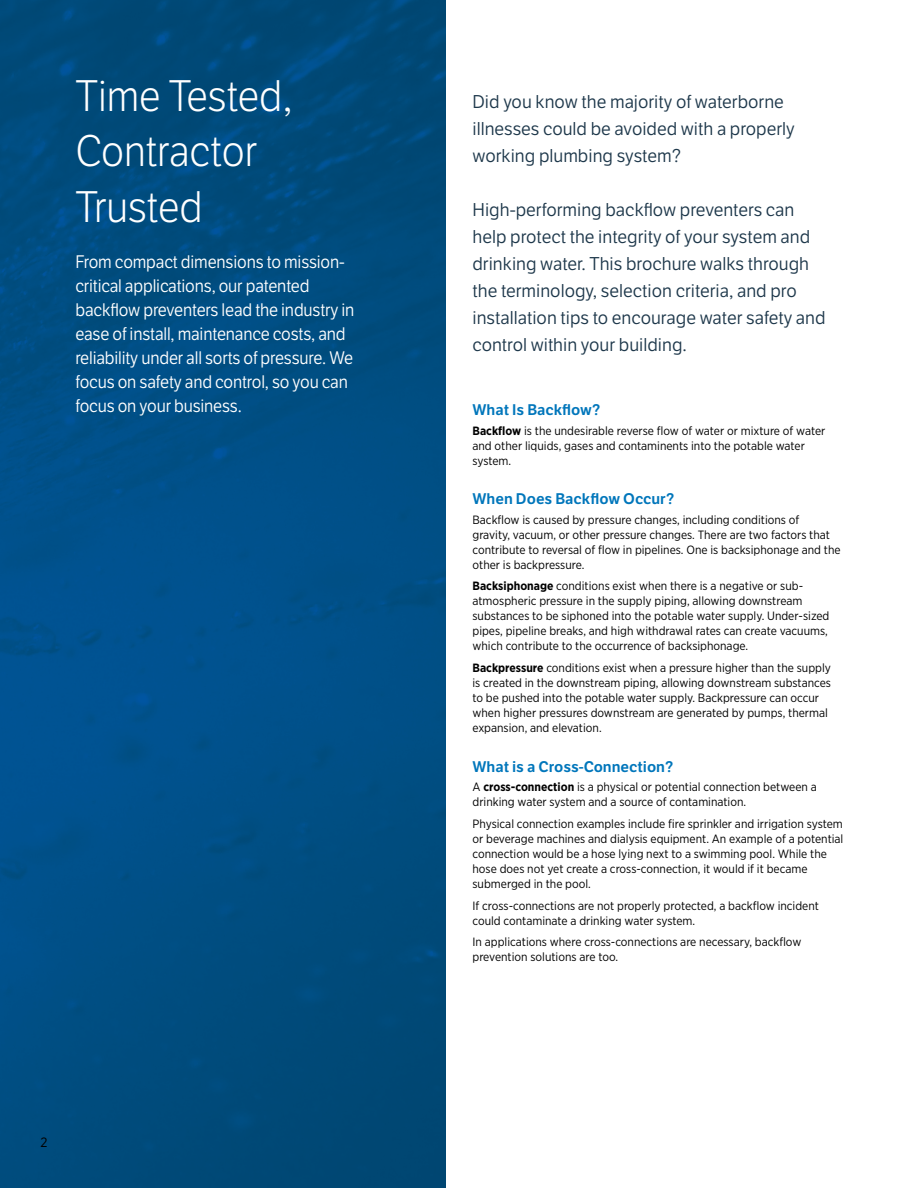
<style>
.page{position:relative;width:918px;height:1188px;background:#fff}
.page>*{position:absolute;margin:0;border:0;box-sizing:border-box;transform-origin:0 0}
.t1{font:42.9px/55.5px "LFT Etica Lt";color:#fff;scale:.95 1}
.t2{font:18px/27px "LFT Etica Bk";color:#1e384b}
.t3{font:17.7px/24px "LFT Etica Bk";letter-spacing:-.01em;color:#fff;scale:.95 1}
.t4{font:15px "LFT Etica SB";color:#0076bb}
.t5{font:13.5px "Gotham Narrow";color:#000}
.t6{font:12px/15px "Gotham Narrow";color:#000}
.s1{font-weight:700}
</style>
<div class="page">
<img style="left:0;top:0;width:446px;height:1188px">
<h1 class="t1" style="left:75px;top:69px;width:230px">Time Tested,<br>Contractor<br>Trusted</h1>
<p class="t3" style="left:75px;top:250px;width:295px">From compact dimensions to mission&shy;critical applications, our patented backflow preventers lead the industry in ease of install, maintenance costs, and reliability under all sorts of pressure. We focus on safety and control, so you can focus on your business.</p>
<p class="t5" style="left:40px;top:1134px;width:9px">2</p>
<h2 class="t2" style="left:472px;top:88px;width:324px">Did you know the majority of waterborne illnesses could be avoided with a properly working plumbing system?</h2>
<p class="t2" style="left:472px;top:196px;width:355px">High-performing backflow preventers can help protect the integrity of your system and drinking water. This brochure walks through the terminology, selection criteria, and pro installation tips to encourage water safety and control within your building.</p>
<p class="t4" style="left:472px;top:401px;width:129px">What Is Backflow?</p>
<p class="t6" style="left:472px;top:423px;width:354px"><span class="s1">Backflow</span> is the undesirable reverse flow of water or mixture of water and other liquids, gases and contaminents into the potable water system.</p>
<p class="t4" style="left:472px;top:490px;width:203px">When Does Backflow Occur?</p>
<p class="t6" style="left:472px;top:512px;width:370px">Backflow is caused by pressure changes, including conditions of<br>gravity, vacuum, or other pressure changes. There are two factors that contribute to reversal of flow in pipelines. One is backsiphonage and the other is backpressure.</p>
<p class="t6" style="left:472px;top:578px;width:358px"><span class="s1">Backsiphonage</span> conditions exist when there is a negative or sub&shy;atmospheric pressure in the supply piping, allowing downstream substances to be siphoned into the potable water supply. Under-sized pipes, pipeline breaks, and high withdrawal rates can create vacuums, which contribute to the occurrence of backsiphonage.</p>
<p class="t6" style="left:472px;top:660px;width:360px"><span class="s1">Backpressure</span> conditions exist when a pressure higher than the supply is created in the downstream piping, allowing downstream substances to be pushed into the potable water supply. Backpressure can occur when higher pressures downstream are generated by pumps, thermal expansion, and elevation.</p>
<p class="t4" style="left:472px;top:757px;width:202px">What is a Cross-Connection?</p>
<p class="t6" style="left:472px;top:779px;width:346px">A <span class="s1">cross-connection</span> is a physical or potential connection between a drinking water system and a source of contamination.</p>
<p class="t6" style="left:472px;top:816px;width:372px">Physical connection examples include fire sprinkler and irrigation system or beverage machines and dialysis equipment. An example of a potential connection would be a hose lying next to a swimming pool. While the hose does not yet create a cross-connection, it would if it became submerged in the pool.</p>
<p class="t6" style="left:472px;top:898px;width:348px">If cross-connections are not properly protected, a backflow incident could contaminate a drinking water system.</p>
<p class="t6" style="left:472px;top:934px;width:330px">In applications where cross-connections are necessary, backflow prevention solutions are too.</p>
</div>
